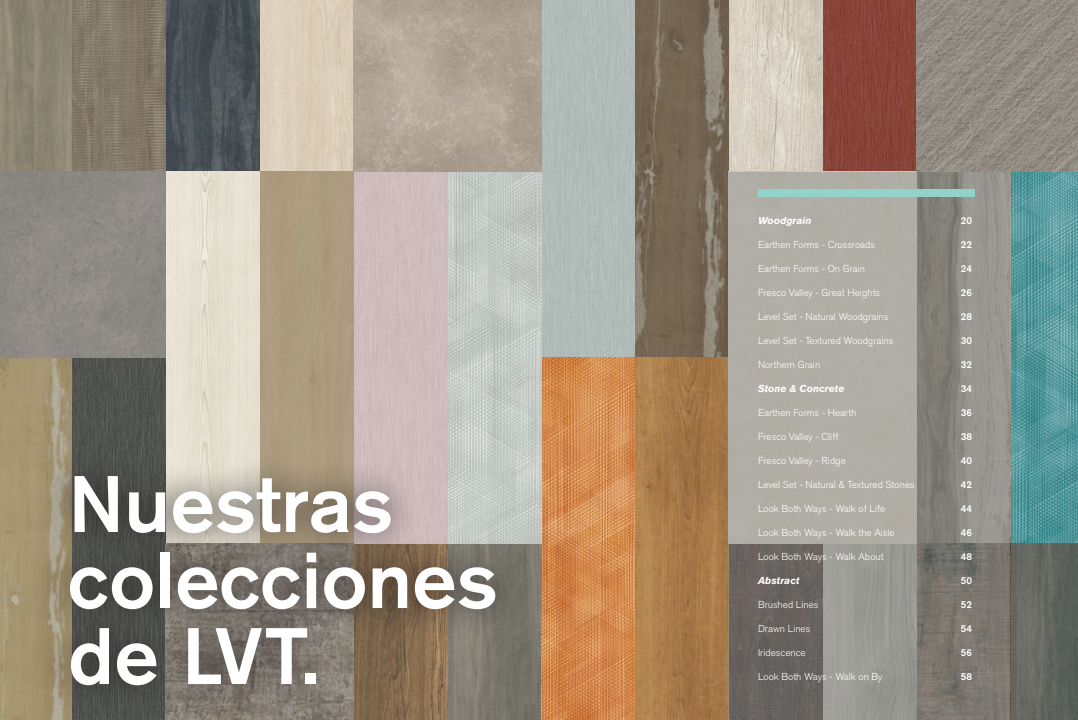
<style>
.page{position:relative;width:1078px;height:720px;background:#fff}
.page>*{position:absolute;margin:0;border:0;box-sizing:border-box;transform-origin:0 0}
.t1{font:500 79.2px/76px "Akzidenz Grotesk Pro";color:#fff}
.t2{font:300 10px "Akzidenz Grotesk Pro";color:#fff}
.t3{font:500 10px "Akzidenz Grotesk Pro";letter-spacing:.02em;color:#fff}
.t4{font:italic 700 10px "Akzidenz Grotesk Pro";color:#fff}
</style>
<div class="page">
<img style="left:1009px;top:172px;width:68px;height:548px">
<img style="left:0;top:0;width:541px;height:720px">
<img style="left:541px;top:0;width:375px;height:358px">
<img style="left:541px;top:358px;width:187px;height:362px">
<img style="left:916px;top:0;width:161px;height:172px">
<svg style="left:728px;top:172px;width:281px;height:548px;background:#98958e"></svg>
<div style="left:40px;top:446px;width:485px;height:270px;background:#231f20;opacity:.75"></div>
<div style="left:757px;top:189px;width:216px;height:8px;background:#91d3cb"></div>
<h1 class="t1" style="left:68px;top:465px;width:431px">Nuestras colecciones de LVT.</h1>
<p class="t4" style="left:757px;top:214px;width:55px">Woodgrain</p>
<p class="t2" style="left:757px;top:238px;width:119px">Earthen Forms - Crossroads</p>
<p class="t2" style="left:757px;top:262px;width:109px">Earthen Forms - On Grain</p>
<p class="t2" style="left:757px;top:286px;width:124px">Fresco Valley - Great Heights</p>
<p class="t2" style="left:757px;top:310px;width:132px">Level Set - Natural Woodgrains</p>
<p class="t2" style="left:757px;top:334px;width:137px">Level Set - Textured Woodgrains</p>
<p class="t2" style="left:757px;top:358px;width:64px">Northern Grain</p>
<p class="t4" style="left:757px;top:382px;width:88px">Stone &amp; Concrete</p>
<p class="t2" style="left:757px;top:406px;width:100px">Earthen Forms - Hearth</p>
<p class="t2" style="left:757px;top:430px;width:82px">Fresco Valley - Cliff</p>
<p class="t2" style="left:757px;top:454px;width:89px">Fresco Valley - Ridge</p>
<p class="t2" style="left:757px;top:478px;width:158px">Level Set - Natural &amp; Textured Stones</p>
<p class="t2" style="left:757px;top:502px;width:129px">Look Both Ways - Walk of Life</p>
<p class="t2" style="left:757px;top:526px;width:138px">Look Both Ways - Walk the Aisle</p>
<p class="t2" style="left:757px;top:550px;width:127px">Look Both Ways - Walk About</p>
<p class="t4" style="left:757px;top:574px;width:43px">Abstract</p>
<p class="t2" style="left:757px;top:598px;width:62px">Brushed Lines</p>
<p class="t2" style="left:757px;top:622px;width:54px">Drawn Lines</p>
<p class="t2" style="left:757px;top:646px;width:49px">Iridescence</p>
<p class="t2" style="left:757px;top:670px;width:126px">Look Both Ways - Walk on By</p>
<p class="t3" style="left:960px;top:214px;width:13px">20</p>
<p class="t3" style="left:960px;top:238px;width:13px">22</p>
<p class="t3" style="left:960px;top:262px;width:13px">24</p>
<p class="t3" style="left:960px;top:286px;width:13px">26</p>
<p class="t3" style="left:960px;top:310px;width:13px">28</p>
<p class="t3" style="left:960px;top:334px;width:13px">30</p>
<p class="t3" style="left:960px;top:358px;width:13px">32</p>
<p class="t3" style="left:960px;top:382px;width:13px">34</p>
<p class="t3" style="left:960px;top:406px;width:13px">36</p>
<p class="t3" style="left:960px;top:430px;width:13px">38</p>
<p class="t3" style="left:960px;top:454px;width:13px">40</p>
<p class="t3" style="left:960px;top:478px;width:13px">42</p>
<p class="t3" style="left:960px;top:502px;width:13px">44</p>
<p class="t3" style="left:960px;top:526px;width:13px">46</p>
<p class="t3" style="left:960px;top:550px;width:13px">48</p>
<p class="t3" style="left:960px;top:574px;width:13px">50</p>
<p class="t3" style="left:960px;top:598px;width:13px">52</p>
<p class="t3" style="left:960px;top:622px;width:13px">54</p>
<p class="t3" style="left:960px;top:646px;width:13px">56</p>
<p class="t3" style="left:960px;top:670px;width:13px">58</p>
</div>
